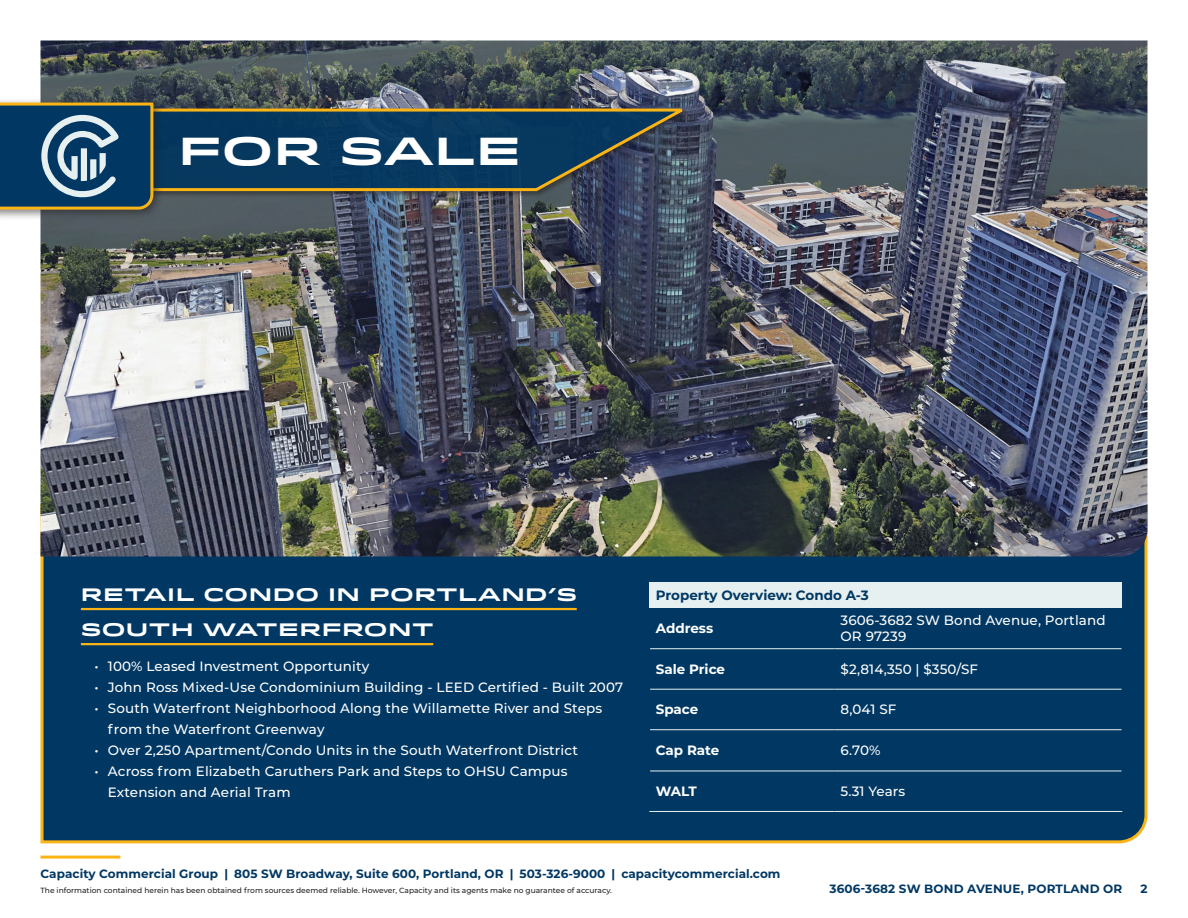
<style>
.page{position:relative;width:1188px;height:918px;background:#fff}
.page>*{position:absolute;margin:0;border:0;box-sizing:border-box;transform-origin:0 0}
.Team_Heading{font:700 39px "Idlewild";letter-spacing:.01em;color:#fff}
.Heading_2{font:700 18px "Idlewild";letter-spacing:.025em;color:#fff}
.t1{font:500 13.5px/21px "Montserrat";letter-spacing:.01em;color:#fff}
.t2{font:700 13.5px "Montserrat";color:#fff}
.t3{font:700 13.5px "Montserrat";color:#003863}
.t4{font:700 12px "Montserrat";letter-spacing:.005em;color:#003863}
.t5{font:500 7.5px "Montserrat";color:#231f20}
</style>
<div class="page">
<div style="left:40px;top:556px;width:1108px;height:288px;background:#003863"></div>
<div style="left:650px;top:582px;width:472px;height:25px;background:#e7f0f1"></div>
<hr style="left:650px;top:648px;width:185px;height:1px;background:#e7f0f1">
<hr style="left:835px;top:648px;width:287px;height:1px;background:#e7f0f1">
<hr style="left:650px;top:689px;width:185px;height:1px;background:#e7f0f1">
<hr style="left:650px;top:729px;width:185px;height:1px;background:#e7f0f1">
<hr style="left:650px;top:771px;width:185px;height:1px;background:#e7f0f1">
<hr style="left:649px;top:811px;width:186px;height:1px;background:#e7f0f1">
<hr style="left:835px;top:689px;width:287px;height:1px;background:#e7f0f1">
<hr style="left:835px;top:729px;width:287px;height:1px;background:#e7f0f1">
<hr style="left:835px;top:771px;width:287px;height:1px;background:#e7f0f1">
<hr style="left:835px;top:811px;width:287px;height:1px;background:#e7f0f1">
<hr style="left:81px;top:608px;width:496px;height:2px;background:#fbb416">
<hr style="left:81px;top:643px;width:352px;height:2px;background:#fbb416">
<img style="left:40px;top:40px;width:1108px;height:516px">
<div style="left:120px;top:107px;width:569px;height:91px;background:#231f20;opacity:.55"></div>
<svg style="left:164px;top:107px;width:530px;height:86px"></svg>
<hr style="left:40px;top:856px;width:80px;height:3px;background:#fbb416">
<div style="left:0;top:97px;width:164px;height:124px;background:#231f20;opacity:.55"></div>
<svg style="left:0;top:101px;width:155px;height:110px"></svg>
<p class="Team_Heading" style="left:178px;top:122px;width:344px">FOR SALE</p>
<p class="Heading_2" style="left:81px;top:581px;width:498px">RETAIL CONDO IN PORTLAND’S</p>
<p class="Heading_2" style="left:81px;top:616px;width:354px">SOUTH WATERFRONT</p>
<p class="t1" style="left:94px;top:655px;width:276px">• 100% Leased Investment Opportunity</p>
<p class="t1" style="left:94px;top:676px;width:530px">• John Ross Mixed-Use Condominium Building - LEED Certified - Built 2007</p>
<p class="t1" style="left:108px;top:697px;width:496px;text-indent:-14px">• South Waterfront Neighborhood Along the Willamette River and Steps from the Waterfront Greenway</p>
<p class="t1" style="left:94px;top:739px;width:485px">• Over 2,250 Apartment/Condo Units in the South Waterfront District</p>
<p class="t1" style="left:108px;top:760px;width:461px;text-indent:-14px">• Across from Elizabeth Caruthers Park and Steps to OHSU Campus<br>Extension and Aerial Tram</p>
<p class="t3" style="left:656px;top:585px;width:215px">Property Overview: Condo A-3</p>
<p class="t2" style="left:656px;top:619px;width:59px">Address</p>
<p class="t1" style="left:841px;top:612px;width:267px;line-height:16.2px">3606-3682 SW Bond Avenue, Portland<br>OR 97239</p>
<p class="t2" style="left:656px;top:659px;width:71px">Sale Price</p>
<p class="t1" style="left:841px;top:658px;width:139px">$2,814,350 | $350/SF</p>
<p class="t2" style="left:656px;top:700px;width:44px">Space</p>
<p class="t1" style="left:841px;top:699px;width:57px">8,041 SF</p>
<p class="t2" style="left:656px;top:741px;width:65px">Cap Rate</p>
<p class="t1" style="left:841px;top:740px;width:42px">6.70%</p>
<p class="t2" style="left:656px;top:782px;width:43px">WALT</p>
<p class="t1" style="left:841px;top:780px;width:66px">5.31 Years</p>
<p class="t4" style="left:40px;top:865px;width:742px">Capacity Commercial Group | 805 SW Broadway, Suite 600, Portland, OR | 503-326-9000 | capacitycommercial.com</p>
<p class="t5" style="left:40px;top:885px;width:573px">The information contained herein has been obtained from sources deemed reliable. However, Capacity and its agents make no guarantee of accuracy.</p>
<p class="t4" style="left:1140px;top:880px;width:9px">2</p>
<p class="t4" style="left:829px;top:880px;width:294px">3606-3682 SW BOND AVENUE, PORTLAND OR</p>
</div>
